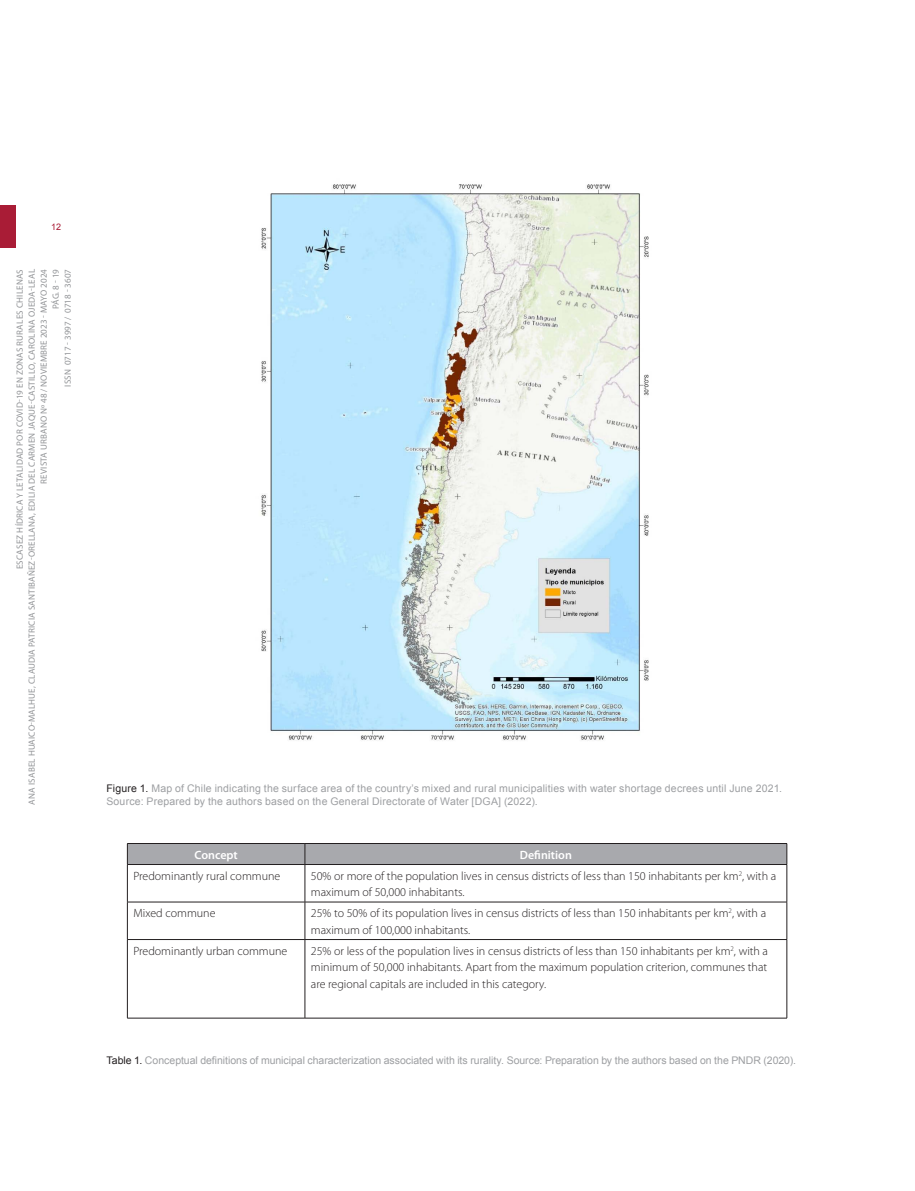
<style>
.page{position:relative;width:915px;height:1191px;background:#fff}
.page>*{position:absolute;margin:0;border:0;box-sizing:border-box;transform-origin:0 0}
._16_cuerpo_tabla{font:300 12px/16.5px "Myriad Pro";color:#231f20}
._15_cuerpo_tablas_ti{font:600 12px "Myriad Pro";color:#fff}
._13_Pie_Foto{font:10.5px/12.6px "Arial";letter-spacing:.015em;color:#9d9fa2}
._13_Pie_Foto-2{font:10.5px "Arial";letter-spacing:-.005em;color:#9d9fa2}
.t1{font:9px/12px "Myriad Pro";letter-spacing:.02em;color:#939598;text-align:right}
.t2{font:9px "Arial";color:#a91c36}
.s1{color:#231f20}
</style>
<div class="page">
<div style="left:0;top:205px;width:16px;height:43px;background:#a91c36"></div>
<img style="left:261px;top:184px;width:388px;height:557px">
<div style="left:127px;top:843px;width:660px;height:21px;background:#a8a9ad"></div>
<hr style="left:127px;top:864px;width:178px;height:1px;background:#231f20">
<hr style="left:127px;top:864px;width:1px;height:38px;background:#231f20">
<hr style="left:305px;top:864px;width:481px;height:1px;background:#231f20">
<hr style="left:304px;top:864px;width:1px;height:38px;background:#231f20">
<hr style="left:786px;top:864px;width:1px;height:38px;background:#231f20">
<hr style="left:127px;top:901px;width:178px;height:1px;background:#231f20">
<hr style="left:127px;top:902px;width:1px;height:37px;background:#231f20">
<hr style="left:305px;top:901px;width:481px;height:1px;background:#231f20">
<hr style="left:304px;top:902px;width:1px;height:37px;background:#231f20">
<hr style="left:786px;top:902px;width:1px;height:37px;background:#231f20">
<hr style="left:127px;top:939px;width:178px;height:1px;background:#231f20">
<hr style="left:127px;top:939px;width:1px;height:79px;background:#231f20">
<hr style="left:305px;top:939px;width:481px;height:1px;background:#231f20">
<hr style="left:304px;top:939px;width:1px;height:79px;background:#231f20">
<hr style="left:786px;top:939px;width:1px;height:79px;background:#231f20">
<hr style="left:127px;top:1017px;width:178px;height:1px;background:#231f20">
<hr style="left:305px;top:1017px;width:481px;height:1px;background:#231f20">
<p class="t2" style="left:51px;top:221px;width:12px">12</p>
<p class="t1" style="left:14px;top:804px;width:537px;rotate:-90deg">ESCASEZ HÍDRICA Y LETALIDAD POR COVID-19 EN ZONAS RURALES CHILENAS<br>ANA ISABEL HUAICO-MALHUE, CLAUDIA PATRICIA SANTIBAÑEZ-ORELLANA, EDILIA DEL CARMEN JAQUE-CASTILLO, CAROLINA OJEDA-LEAL REVISTA URBANO Nº 48 / NOVIEMBRE 2023 - MAYO 2024<br>PÁG. 8 - 19<br>ISSN 0717 - 3997 / 0718 - 3607</p>
<p class="_13_Pie_Foto" style="left:106px;top:782px;width:677px"><span class="s1">Figure 1.</span> Map of Chile indicating the surface area of the country’s mixed and rural municipalities with water shortage decrees until June 2021.<br>Source: Prepared by the authors based on the General Directorate of Water [DGA] (2022).</p>
<p class="_15_cuerpo_tablas_ti" style="left:194px;top:847px;width:45px">Concept</p>
<p class="_15_cuerpo_tablas_ti" style="left:519px;top:847px;width:53px">Definition</p>
<p class="_16_cuerpo_tabla" style="left:133px;top:867px;width:148px">Predominantly rural commune</p>
<p class="_16_cuerpo_tabla" style="left:311px;top:867px;width:466px">50% or more of the population lives in census districts of less than 150 inhabitants per km<sup>2</sup>, with a maximum of 50,000 inhabitants.</p>
<p class="_16_cuerpo_tabla" style="left:133px;top:905px;width:84px">Mixed commune</p>
<p class="_16_cuerpo_tabla" style="left:311px;top:905px;width:456px">25% to 50% of its population lives in census districts of less than 150 inhabitants per km<sup>2</sup>, with a maximum of 100,000 inhabitants.</p>
<p class="_16_cuerpo_tabla" style="left:133px;top:942px;width:155px">Predominantly urban commune</p>
<p class="_16_cuerpo_tabla" style="left:311px;top:942px;width:458px;text-align:justify">25% or less of the population lives in census districts of less than 150 inhabitants per km<sup>2</sup>, with a minimum of 50,000 inhabitants. Apart from the maximum population criterion, communes that are regional capitals are included in this category.</p>
<p class="_13_Pie_Foto-2" style="left:106px;top:1053px;width:691px"><span class="s1">Table 1.</span> Conceptual definitions of municipal characterization associated with its rurality. Source: Preparation by the authors based on the PNDR (2020).</p>
</div>
